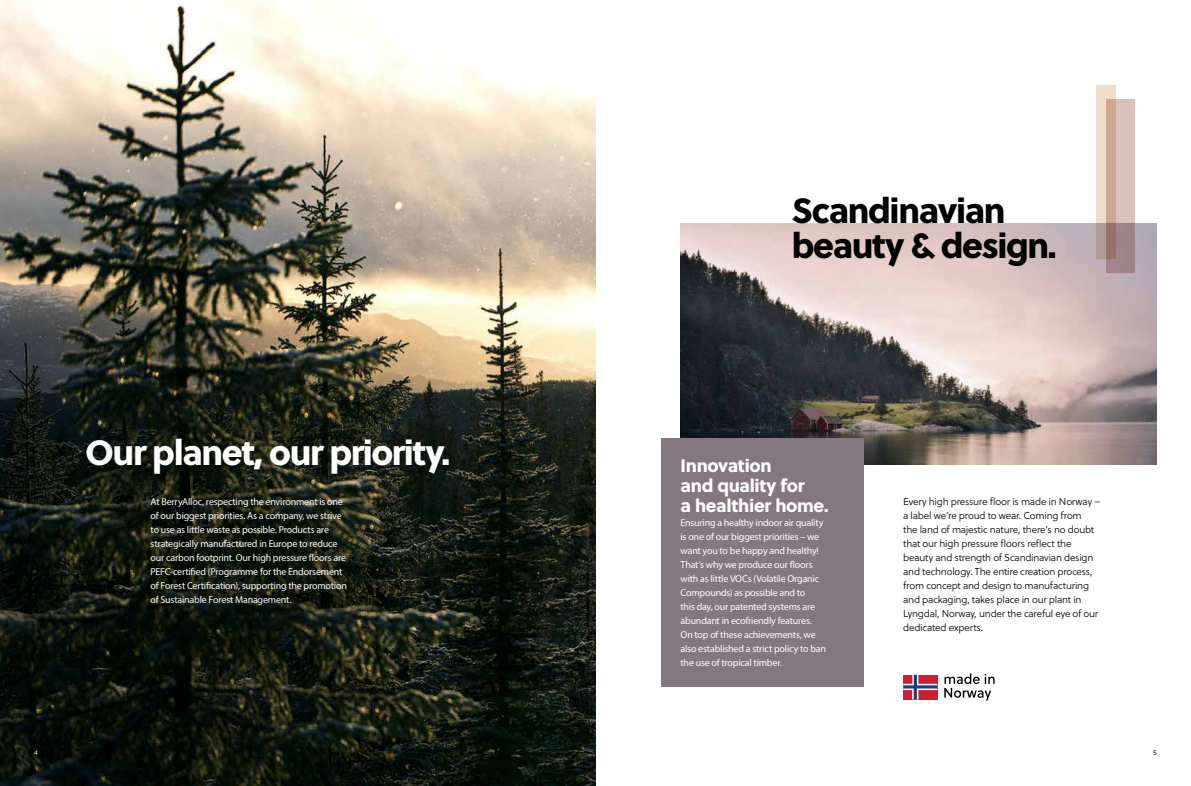
<style>
.page{position:relative;width:1191px;height:786px;background:#fff}
.page>*{position:absolute;margin:0;border:0;box-sizing:border-box;transform-origin:0 0}
.t1{font:35px/35px "Soleil Xb";letter-spacing:-.04em;color:#000}
.t2{font:35px "Soleil Xb";letter-spacing:-.04em;color:#fff}
.t3{font:18px/20px "Soleil Xb";letter-spacing:-.02em;color:#fff}
.t4{font:10px/14px "Myriad Pro";letter-spacing:-.02em;color:#fff}
.t5{font:10px/14px "Soleil Lt";letter-spacing:-.02em;color:#000}
.t6{font:8px "Soleil Lt";color:#fff}
.t7{font:8px "Soleil Lt";color:#000}
</style>
<div class="page">
<img style="left:0;top:0;width:595px;height:785px">
<svg style="left:156px;top:464px;width:108px;height:108px"></svg>
<svg style="left:250px;top:464px;width:108px;height:108px"></svg>
<svg style="left:258px;top:549px;width:108px;height:108px"></svg>
<svg style="left:206px;top:532px;width:108px;height:108px;fill:#0a120a"></svg>
<img style="left:680px;top:223px;width:476px;height:241px">
<svg style="left:1106px;top:99px;width:28px;height:174px;fill:#dac1bc"></svg>
<svg style="left:1096px;top:85px;width:19px;height:174px"></svg>
<svg style="left:944px;top:673px;width:50px;height:27px"></svg>
<svg style="left:903px;top:674px;width:34px;height:25px"></svg>
<div style="left:660px;top:438px;width:203px;height:248px;background:#83787f"></div>
<h1 class="t2" style="left:85px;top:424px;width:367px">Our planet, our priority.</h1>
<p class="t4" style="left:151px;top:494px;width:198px">At BerryAlloc, respecting the environment is one of our biggest priorities. As a company, we strive to use as little waste as possible. Products are strategically manufactured in Europe to reduce our carbon footprint. Our high pressure floors are PEFC-certified (Programme for the Endorsement of Forest Certification), supporting the promotion of Sustainable Forest Management.</p>
<h1 class="t1" style="left:792px;top:191px;width:266px">Scandinavian beauty &amp; design.</h1>
<h2 class="t3" style="left:680px;top:454px;width:150px">Innovation<br>and quality for<br>a healthier home.</h2>
<p class="t4" style="left:680px;top:515px;width:147px">Ensuring a healthy indoor air quality is one of our biggest priorities – we want you to be happy and healthy!<br>That’s why we produce our floors with as little VOCs (Volatile Organic Compounds) as possible and to<br>this day, our patented systems are abundant in ecofriendly features.<br>On top of these achievements, we also established a strict policy to ban the use of tropical timber.</p>
<p class="t5" style="left:903px;top:494px;width:199px">Every high pressure floor is made in Norway – a label we’re proud to wear. Coming from<br>the land of majestic nature, there’s no doubt that our high pressure floors reflect the beauty and strength of Scandinavian design and technology. The entire creation process, from concept and design to manufacturing and packaging, takes place in our plant in Lyngdal, Norway, under the careful eye of our dedicated experts.</p>
<p class="t6" style="left:34px;top:746px;width:5px">4</p>
<p class="t7" style="left:1153px;top:746px;width:5px">5</p>
</div>
